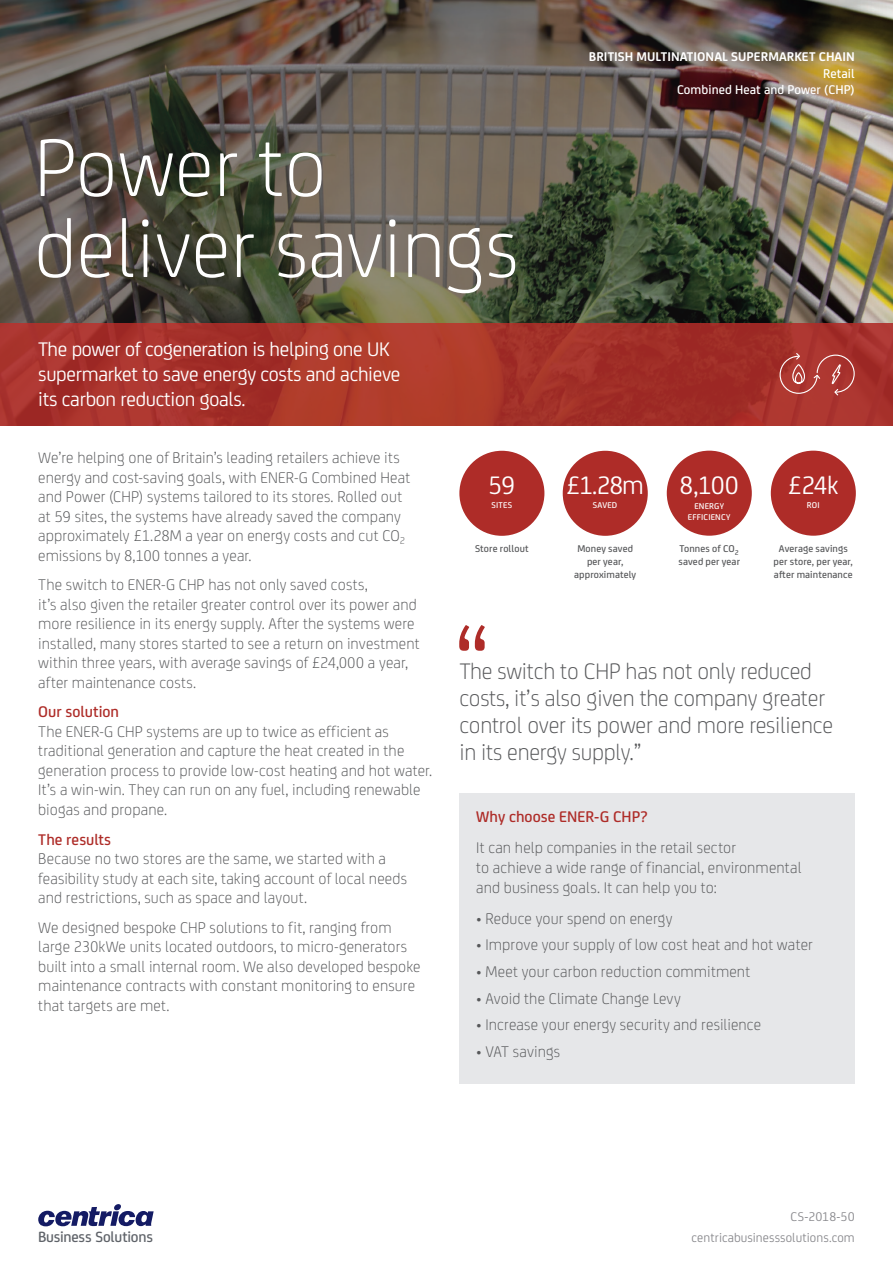
<style>
.page{position:relative;width:893px;height:1263px;background:#fff}
.page>*{position:absolute;margin:0;border:0;box-sizing:border-box;transform-origin:0 0}
.Header_Headline_Whit{font:300 87px "FS Joey Pro";color:#fff}
.Bullets_text{font:27px "FS Joey Pro";letter-spacing:-.04em;color:#fff}
.t1{font:300 24px/27px "FS Joey Pro";letter-spacing:-.01em;color:#57585a}
.Header_sub-head{font:21px/25.2px "FS Joey Pro";letter-spacing:-.015em;color:#fff}
.Body_copy{font:300 16.5px/19.5px "FS Joey Pro";letter-spacing:.01em;color:#57585a}
.Bullets_text-2{font:300 16.5px "FS Joey Pro";letter-spacing:.01em;color:#57585a}
.Body_copy-2{font:500 16.5px "FS Joey Pro";color:#ae2c28}
.t2{font:500 15.75px "FS Joey Pro";letter-spacing:-.015em;color:#5f6369}
.Bullets_text-3{font:700 13.5px/16.5px "FS Joey Pro";letter-spacing:.005em;color:#fff;text-align:right}
.Bullets_text-4{font:13.5px/20.2px "FS Joey Pro";letter-spacing:.005em;color:#8a8a8e;text-align:right}
.Bullets_text-5{font:500 10.5px/12.8px "FS Joey Pro";letter-spacing:.01em;color:#57585a;text-align:center}
.Bullets_text-6{font:500 9px/10.5px "FS Joey Pro";letter-spacing:.02em;color:#fff;text-align:center}
.s1{font-weight:500}
.s2{font-weight:500;color:#ae2c28}
</style>
<div class="page">
<div style="left:459px;top:793px;width:396px;height:290px;background:#e6e7e9"></div>
<svg style="left:459px;top:625px;width:26px;height:26px"></svg>
<svg style="left:38px;top:1204px;width:116px;height:22px"></svg>
<img style="left:0;top:0;width:893px;height:323px">
<div style="left:0;top:323px;width:893px;height:102px;background:#a73329"></div>
<svg style="left:779px;top:352px;width:76px;height:44px"></svg>
<div style="left:459px;top:451px;width:85px;height:85px;background:#ae2c28;border-radius:50%"></div>
<div style="left:563px;top:451px;width:85px;height:85px;background:#ae2c28;border-radius:50%"></div>
<div style="left:667px;top:451px;width:85px;height:85px;background:#ae2c28;border-radius:50%"></div>
<div style="left:771px;top:451px;width:85px;height:85px;background:#ae2c28;border-radius:50%"></div>
<p class="Header_Headline_Whit" style="left:34px;top:106px;width:294px">Power to</p>
<p class="Header_Headline_Whit" style="left:34px;top:187px;width:486px">deliver savings</p>
<p class="Header_sub-head" style="left:38px;top:335px;width:364px">The power of cogeneration is helping one UK supermarket to save energy costs and achieve its carbon reduction goals.</p>
<p class="Bullets_text-3" style="left:589px;top:48px;width:267px">BRITISH MULTINATIONAL SUPERMARKET CHAIN<br><span class="s1">Retail<br>Combined Heat and Power (CHP)</span></p>
<p class="Body_copy" style="left:38px;top:447px;width:374px">We’re helping one of Britain’s leading retailers achieve its energy and cost-saving goals, with ENER-G Combined Heat and Power (CHP) systems tailored to its stores. Rolled out at 59 sites, the systems have already saved the company approximately £1.28M a year on energy costs and cut CO<sub>2 </sub>emissions by 8,100 tonnes a year.</p>
<p class="Body_copy" style="left:38px;top:574px;width:383px">The switch to ENER-G CHP has not only saved costs,<br>it’s also given the retailer greater control over its power and more resilience in its energy supply. After the systems were installed, many stores started to see a return on investment within three years, with average savings of £24,000 a year, after maintenance costs.</p>
<p class="Body_copy" style="left:38px;top:701px;width:395px"><span class="s2">Our solution<br></span>The ENER-G CHP systems are up to twice as efficient as traditional generation and capture the heat created in the generation process to provide low-cost heating and hot water.<br>It’s a win-win. They can run on any fuel, including renewable biogas and propane.</p>
<p class="Body_copy" style="left:38px;top:828px;width:370px"><span class="s2">The results<br></span>Because no two stores are the same, we started with a feasibility study at each site, taking account of local needs and restrictions, such as space and layout.</p>
<p class="Body_copy" style="left:38px;top:916px;width:384px">We designed bespoke CHP solutions to fit, ranging from large 230kWe units located outdoors, to micro-generators built into a small internal room. We also developed bespoke maintenance contracts with constant monitoring to ensure that targets are met.</p>
<p class="Bullets_text" style="left:488px;top:466px;width:29px">59</p>
<p class="Bullets_text-6" style="left:491px;top:499px;width:22px">SITES</p>
<p class="Bullets_text-5" style="left:475px;top:542px;width:55px">Store rollout</p>
<p class="Bullets_text" style="left:566px;top:466px;width:79px">£1.28m</p>
<p class="Bullets_text-6" style="left:593px;top:499px;width:26px">SAVED</p>
<p class="Bullets_text-5" style="left:574px;top:542px;width:64px">Money saved per year, approximately</p>
<p class="Bullets_text" style="left:679px;top:466px;width:61px">8,100</p>
<p class="Bullets_text-6" style="left:688px;top:500px;width:44px">ENERGY<br>EFFICIENCY</p>
<p class="Bullets_text-5" style="left:678px;top:541px;width:63px;text-align:left">Tonnes of CO<sub>2 </sub>saved per year</p>
<p class="Bullets_text" style="left:788px;top:466px;width:52px">£24k</p>
<p class="Bullets_text-6" style="left:807px;top:499px;width:14px">ROI</p>
<p class="Bullets_text-5" style="left:774px;top:541px;width:81px">Average savings per store, per year, after maintenance</p>
<p class="t1" style="left:459px;top:656px;width:375px">The switch to CHP has not only reduced costs, it’s also given the company greater control over its power and more resilience in its energy supply.”</p>
<p class="Body_copy-2" style="left:476px;top:805px;width:173px">Why choose ENER-G CHP?</p>
<p class="Body_copy" style="left:476px;top:836px;width:327px;line-height:20.2px">It can help companies in the retail sector<br>to achieve a wide range of financial, environmental and business goals. It can help you to:</p>
<p class="Bullets_text-2" style="left:476px;top:907px;width:198px">• Reduce your spend on energy</p>
<p class="Bullets_text-2" style="left:476px;top:933px;width:338px">• Improve your supply of low cost heat and hot water</p>
<p class="Bullets_text-2" style="left:476px;top:960px;width:275px">• Meet your carbon reduction commitment</p>
<p class="Bullets_text-2" style="left:476px;top:986px;width:206px">• Avoid the Climate Change Levy</p>
<p class="Bullets_text-2" style="left:476px;top:1013px;width:286px">• Increase your energy security and resilience</p>
<p class="Bullets_text-2" style="left:476px;top:1040px;width:85px">• VAT savings</p>
<p class="t2" style="left:38px;top:1225px;width:116px">Business Solutions</p>
<p class="Bullets_text-4" style="left:692px;top:1206px;width:165px">CS-2018-50 centricabusinesssolutions.com</p>
</div>
